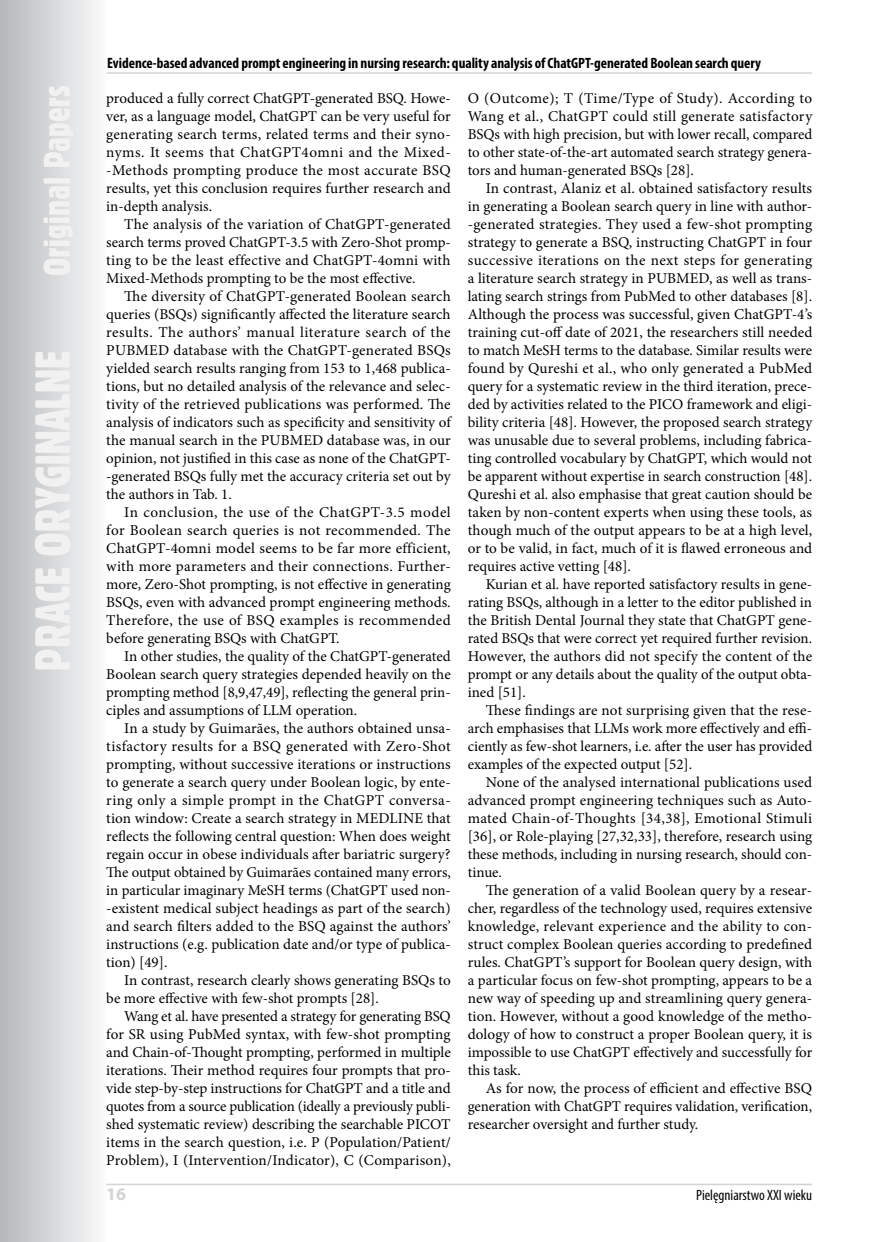
<style>
.page{position:relative;width:876px;height:1242px;background:#fff}
.page>*{position:absolute;margin:0;border:0;box-sizing:border-box;transform-origin:0 0}
.t1{font:700 18px "Myriad Pro";color:#d1d3d4}
.t2{font:15px/18px "Minion Pro";color:#000;text-align:justify}
.t3{font:700 condensed 15px "Myriad Pro";color:#000}
.t4{font:condensed 15px "Myriad Pro";color:#000}
</style>
<div class="page">
<svg style="left:0;top:0;width:108px;height:1242px"></svg>
<svg style="left:35px;top:86px;width:38px;height:583px"></svg>
<hr style="left:106px;top:1183px;width:706px;height:2px;background:#d1d3d4">
<hr style="left:107px;top:72px;width:705px;height:2px;background:#d1d3d4">
<p class="t3" style="left:107px;top:54px;width:655px">Evidence-based advanced prompt engineering in nursing research: quality analysis of ChatGPT-generated Boolean search query</p>
<p class="t2" style="left:106px;top:89px;width:346px">produced a fully correct ChatGPT-generated BSQ. Howe&shy;ver, as a language model, ChatGPT can be very useful for generating search terms, related terms and their syno&shy;nyms. It seems that ChatGPT4omni and the Mixed--Methods prompting produce the most accurate BSQ results, yet this conclusion requires further research and in-depth analysis.</p>
<p class="t2" style="left:106px;top:215px;width:346px;text-indent:18px">The analysis of the variation of ChatGPT-generated search terms proved ChatGPT-3.5 with Zero-Shot promp&shy;ting to be the least effective and ChatGPT-4omni with Mixed-Methods prompting to be the most effective.</p>
<p class="t2" style="left:106px;top:287px;width:346px;text-indent:18px">The diversity of ChatGPT-generated Boolean search queries (BSQs) significantly affected the literature search results. The authors’ manual literature search of the PUBMED database with the ChatGPT-generated BSQs yielded search results ranging from 153 to 1,468 publica&shy;tions, but no detailed analysis of the relevance and selec&shy;tivity of the retrieved publications was performed. The analysis of indicators such as specificity and sensitivity of the manual search in the PUBMED database was, in our opinion, not justified in this case as none of the ChatGPT--generated BSQs fully met the accuracy criteria set out by the authors in Tab. 1.</p>
<p class="t2" style="left:106px;top:503px;width:346px;text-indent:18px">In conclusion, the use of the ChatGPT-3.5 model for Boolean search queries is not recommended. The ChatGPT-4omni model seems to be far more efficient, with more parameters and their connections. Further&shy;more, Zero-Shot prompting, is not effective in generating BSQs, even with advanced prompt engineering methods.<br>Therefore, the use of BSQ examples is recommended before generating BSQs with ChatGPT.</p>
<p class="t2" style="left:106px;top:647px;width:346px;text-indent:18px">In other studies, the quality of the ChatGPT-generated Boolean search query strategies depended heavily on the prompting method [8,9,47,49], reflecting the general prin&shy;ciples and assumptions of LLM operation.</p>
<p class="t2" style="left:106px;top:719px;width:346px;text-indent:18px">In a study by Guimarães, the authors obtained unsa&shy;tisfactory results for a BSQ generated with Zero-Shot prompting, without successive iterations or instructions to generate a search query under Boolean logic, by ente&shy;ring only a simple prompt in the ChatGPT conversa&shy;tion window: Create a search strategy in MEDLINE that reflects the following central question: When does weight regain occur in obese individuals after bariatric surgery?<br>The output obtained by Guimarães contained many errors, in particular imaginary MeSH terms (ChatGPT used non--existent medical subject headings as part of the search) and search filters added to the BSQ against the authors’ instructions (e.g. publication date and/or type of publica&shy;tion) [49].</p>
<p class="t2" style="left:106px;top:971px;width:346px;text-indent:18px">In contrast, research clearly shows generating BSQs to be more effective with few-shot prompts [28].</p>
<p class="t2" style="left:106px;top:1007px;width:346px;text-indent:18px">Wang et al. have presented a strategy for generating BSQ for SR using PubMed syntax, with few-shot prompting and Chain-of-Thought prompting, performed in multiple iterations. Their method requires four prompts that pro&shy;vide step-by-step instructions for ChatGPT and a title and quotes from a source publication (ideally a previously publi&shy;shed systematic review) describing the searchable PICOT items in the search question, i.e. P (Population/Patient/ Problem), I (Intervention/Indicator), C (Comparison),</p>
<p class="t2" style="left:468px;top:89px;width:346px">O (Outcome); T (Time/Type of Study). According to Wang et al., ChatGPT could still generate satisfactory BSQs with high precision, but with lower recall, compared to other state-of-the-art automated search strategy genera&shy;tors and human-generated BSQs [28].</p>
<p class="t2" style="left:468px;top:179px;width:346px;text-indent:18px">In contrast, Alaniz et al. obtained satisfactory results in generating a Boolean search query in line with author--generated strategies. They used a few-shot prompting strategy to generate a BSQ, instructing ChatGPT in four successive iterations on the next steps for generating a literature search strategy in PUBMED, as well as trans&shy;lating search strings from PubMed to other databases [8].<br>Although the process was successful, given ChatGPT-4’s training cut-off date of 2021, the researchers still needed to match MeSH terms to the database. Similar results were found by Qureshi et al., who only generated a PubMed query for a systematic review in the third iteration, prece&shy;ded by activities related to the PICO framework and eligi&shy;bility criteria [48]. However, the proposed search strategy was unusable due to several problems, including fabrica&shy;ting controlled vocabulary by ChatGPT, which would not be apparent without expertise in search construction [48].<br>Qureshi et al. also emphasise that great caution should be taken by non-content experts when using these tools, as though much of the output appears to be at a high level, or to be valid, in fact, much of it is flawed erroneous and requires active vetting [48].</p>
<p class="t2" style="left:468px;top:575px;width:346px;text-indent:18px">Kurian et al. have reported satisfactory results in gene&shy;rating BSQs, although in a letter to the editor published in the British Dental Journal they state that ChatGPT gene&shy;rated BSQs that were correct yet required further revision.<br>However, the authors did not specify the content of the prompt or any details about the quality of the output obta&shy;ined [51].</p>
<p class="t2" style="left:468px;top:701px;width:346px;text-indent:18px">These findings are not surprising given that the rese&shy;arch emphasises that LLMs work more effectively and effi&shy;ciently as few-shot learners, i.e. after the user has provided examples of the expected output [52].</p>
<p class="t2" style="left:468px;top:773px;width:346px;text-indent:18px">None of the analysed international publications used advanced prompt engineering techniques such as Auto&shy;mated Chain-of-Thoughts [34,38], Emotional Stimuli [36], or Role-playing [27,32,33], therefore, research using these methods, including in nursing research, should con&shy;tinue.</p>
<p class="t2" style="left:468px;top:881px;width:346px;text-indent:18px">The generation of a valid Boolean query by a resear&shy;cher, regardless of the technology used, requires extensive knowledge, relevant experience and the ability to con&shy;struct complex Boolean queries according to predefined rules. ChatGPT’s support for Boolean query design, with a particular focus on few-shot prompting, appears to be a new way of speeding up and streamlining query genera&shy;tion. However, without a good knowledge of the metho&shy;dology of how to construct a proper Boolean query, it is impossible to use ChatGPT effectively and successfully for this task.</p>
<p class="t2" style="left:468px;top:1079px;width:346px;text-indent:18px">As for now, the process of efficient and effective BSQ generation with ChatGPT requires validation, verification, researcher oversight and further study.</p>
<p class="t1" style="left:106px;top:1182px;width:21px">16</p>
<p class="t4" style="left:696px;top:1186px;width:118px">Pielęgniarstwo XXI wieku</p>
</div>
